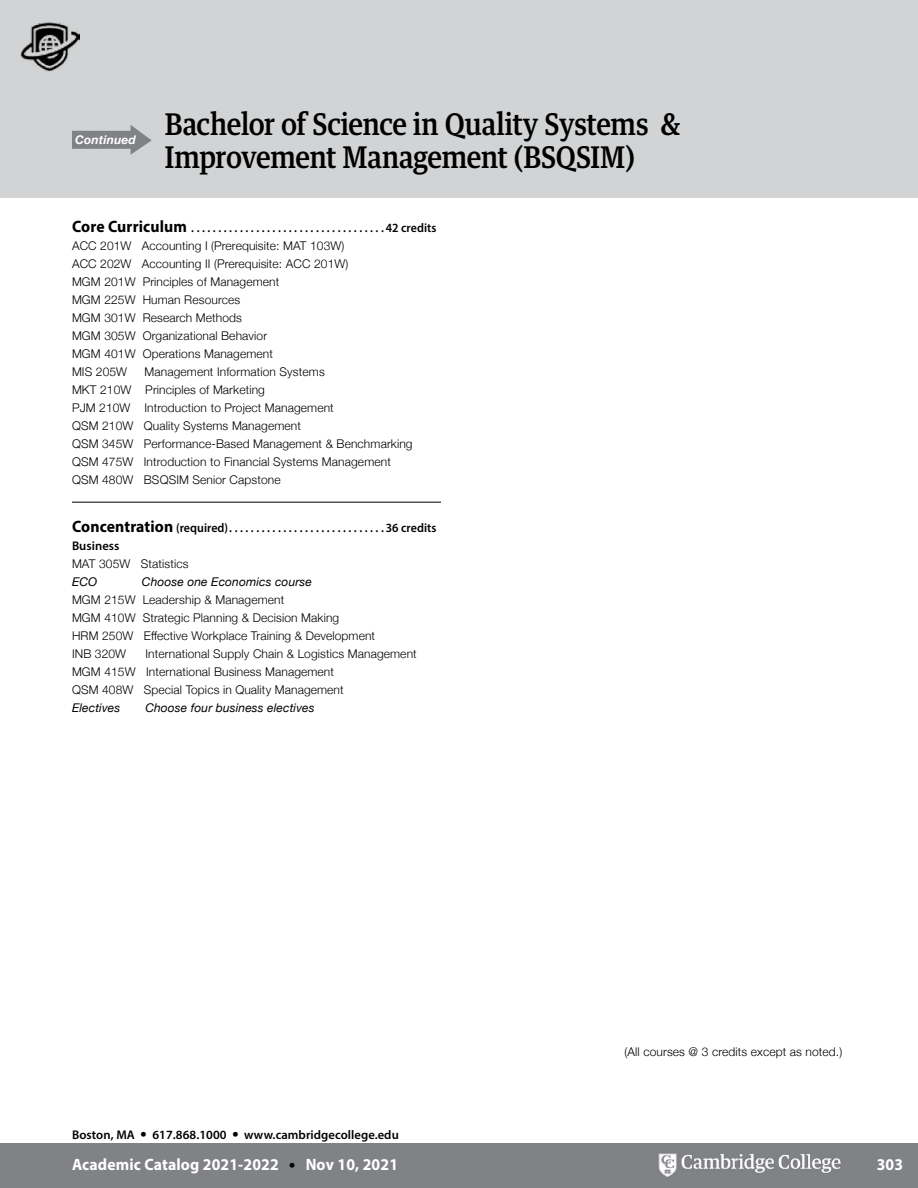
<style>
.page{position:relative;width:918px;height:1188px;background:#fff}
.page>*{position:absolute;margin:0;border:0;box-sizing:border-box;transform-origin:0 0}
.cht_h1-egypt{font:500 30px/33px "Guardian Text Egyp";letter-spacing:-.015em;color:#000;scale:.9 1}
.t1{font:700 16.5px "Myriad Pro";letter-spacing:.01em;color:#fff;scale:.95 1}
.bul-2{font:600 12.6px "Myriad Pro";letter-spacing:.005em;color:#000;scale:.95 1}
.bul-2-2{font:600 12.6px "Myriad Pro";letter-spacing:.005em;color:#000}
.txt-2_b{font:600 12.6px "Myriad Pro";letter-spacing:.005em;color:#000}
.bul-2-3{font:300 12px "Helvetica Neue";letter-spacing:.01em;color:#000}
.txt-9{font:italic 12px "Helvetica Neue";letter-spacing:.01em;color:#000}
.txt-9-2{font:300 12px "Helvetica Neue";letter-spacing:.01em;color:#000}
.txt-2{font:italic 12px "Helvetica Neue";letter-spacing:.01em;color:#000}
.txt-0{font:italic 700 12px "Helvetica Neue";letter-spacing:.01em;color:#fff}
.s1{font-weight:700;font-size:16.5px}
.s2{font-family:"Helvetica Neue";font-weight:300;font-size:13.5px}
.s3{font-family:"Helvetica Neue";font-weight:300;font-size:13.5px;color:#000}
</style>
<div class="page">
<div style="left:0;top:1143px;width:918px;height:45px;background:#808285"></div>
<img style="left:658px;top:1153px;width:183px;height:24px">
<div style="left:0;top:0;width:918px;height:198px;background:#d1d3d4"></div>
<img style="left:20px;top:22px;width:59px;height:50px">
<svg style="left:72px;top:125px;width:80px;height:30px"></svg>
<hr style="left:72px;top:502px;width:369px;height:1px;background:#000">
<p class="txt-0" style="left:75px;top:131px;width:62px">Continued</p>
<p class="cht_h1-egypt" style="left:165px;top:105px;width:574px">Bachelor of Science in Quality Systems &amp;<br>Improvement Management (BSQSIM)</p>
<p class="bul-2" style="left:72px;top:220px;width:127px"><span class="s1">Core Curriculum</span>....................................</p>
<p class="bul-2" style="left:386px;top:220px;width:55px">42 credits</p>
<p class="bul-2-3" style="left:72px;top:236px;width:274px">ACC 201W Accounting I (Prerequisite: MAT 103W)</p>
<p class="bul-2-3" style="left:72px;top:254px;width:278px">ACC 202W Accounting II (Prerequisite: ACC 201W)</p>
<p class="bul-2-3" style="left:72px;top:272px;width:209px">MGM 201W Principles of Management</p>
<p class="bul-2-3" style="left:72px;top:290px;width:170px">MGM 225W Human Resources</p>
<p class="bul-2-3" style="left:72px;top:308px;width:171px">MGM 301W Research Methods</p>
<p class="bul-2-3" style="left:72px;top:326px;width:197px">MGM 305W Organizational Behavior</p>
<p class="bul-2-3" style="left:72px;top:344px;width:202px">MGM 401W Operations Management</p>
<p class="bul-2-3" style="left:72px;top:362px;width:57px">MIS 205W</p>
<p class="bul-2-3" style="left:145px;top:362px;width:182px">Management Information Systems</p>
<p class="bul-2-3" style="left:72px;top:380px;width:194px">MKT 210W Principles of Marketing</p>
<p class="bul-2-3" style="left:72px;top:398px;width:263px">PJM 210W Introduction to Project Management</p>
<p class="bul-2-3" style="left:72px;top:416px;width:230px">QSM 210W Quality Systems Management</p>
<p class="bul-2-3" style="left:72px;top:434px;width:342px">QSM 345W Performance-Based Management &amp; Benchmarking</p>
<p class="bul-2-3" style="left:72px;top:452px;width:320px">QSM 475W Introduction to Financial Systems Management</p>
<p class="bul-2-3" style="left:72px;top:470px;width:210px">QSM 480W BSQSIM Senior Capstone</p>
<p class="bul-2" style="left:72px;top:520px;width:169px"><span class="s1">Concentration</span> (required).............................</p>
<p class="bul-2" style="left:386px;top:520px;width:55px">36 credits</p>
<p class="txt-2_b" style="left:72px;top:538px;width:49px">Business</p>
<p class="bul-2-3" style="left:72px;top:554px;width:118px">MAT 305W Statistics</p>
<p class="txt-2" style="left:72px;top:573px;width:27px">ECO</p>
<p class="txt-2" style="left:142px;top:573px;width:172px">Choose one Economics course</p>
<p class="bul-2-3" style="left:72px;top:590px;width:214px">MGM 215W Leadership &amp; Management</p>
<p class="bul-2-3" style="left:72px;top:608px;width:269px">MGM 410W Strategic Planning &amp; Decision Making</p>
<p class="bul-2-3" style="left:72px;top:626px;width:305px">HRM 250W Effective Workplace Training &amp; Development</p>
<p class="bul-2-3" style="left:72px;top:644px;width:56px">INB 320W</p>
<p class="bul-2-3" style="left:145px;top:644px;width:273px">International Supply Chain &amp; Logistics Management</p>
<p class="bul-2-3" style="left:72px;top:662px;width:264px">MGM 415W International Business Management</p>
<p class="bul-2-3" style="left:72px;top:680px;width:273px">QSM 408W Special Topics in Quality Management</p>
<p class="txt-9" style="left:72px;top:699px;width:50px">Electives</p>
<p class="txt-9" style="left:145px;top:699px;width:171px">Choose four business electives</p>
<p class="txt-9-2" style="left:625px;top:1042px;width:219px">(All courses @ 3 credits except as noted.)</p>
<p class="bul-2-2" style="left:72px;top:1127px;width:328px">Boston, MA <span class="s2">•</span> 617.868.1000 <span class="s2">•</span> www.cambridgecollege.edu</p>
<h2 class="t1" style="left:72px;top:1154px;width:345px">Academic Catalog 2021-2022 <span class="s3">•</span> Nov 10, 2021</h2>
<h2 class="t1" style="left:877px;top:1154px;width:29px">303</h2>
</div>
